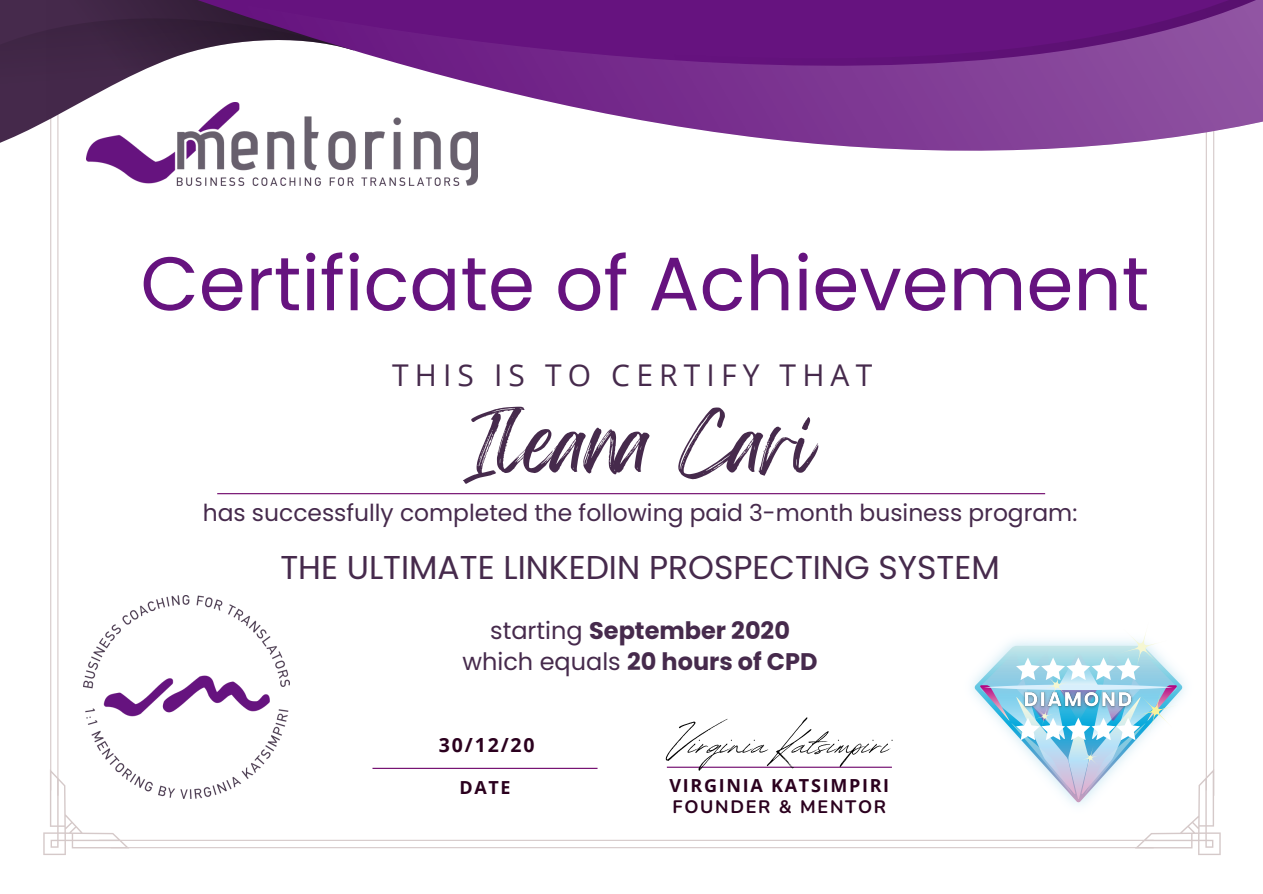
<style>
.page{position:relative;width:1263px;height:894px;background:#fff}
.page>*{position:absolute;margin:0;border:0;box-sizing:border-box;transform-origin:0 0}
.t1{font:75.6px "Poppins";color:#66137f}
.t2{font:68.85px "Feeling Passionate";color:#462a4c}
.t3{font:51px "Revive 80 Signature";color:#000}
.t4{font:33px "Poppins";color:#462a4c}
.t5{font:30px "Open Sans";letter-spacing:.205em;color:#462a4c}
.t6{font:700 24px "Poppins";color:#462a4c}
.t7{font:23.4px "Poppins";color:#462a4c}
.t8{font:700 19.5px "Open Sans";color:#2b001e}
.t9{font:700 18px "Open Sans";letter-spacing:.095em;color:#2b001e}
.t10{font:700 18px "Nunito";letter-spacing:.095em;color:#2b001e}
.s1{font-weight:400}
</style>
<div class="page">
<hr style="left:50px;top:61px;width:1px;height:729px;background:#d5c9c9">
<hr style="left:57px;top:62px;width:1px;height:733px;background:#d5c9c9">
<hr style="left:372px;top:767px;width:225px;height:1px;background:#6d0369">
<hr style="left:667px;top:766px;width:225px;height:1px;background:#6d0369">
<hr style="left:217px;top:493px;width:828px;height:1px;background:#6d0369">
<hr style="left:99px;top:839px;width:1055px;height:1px;background:#d5c9c9">
<hr style="left:111px;top:846px;width:1043px;height:2px;background:#d5c9c9">
<hr style="left:1206px;top:114px;width:1px;height:676px;background:#d5c9c9">
<hr style="left:1213px;top:115px;width:1px;height:680px;background:#d5c9c9">
<svg style="left:43px;top:769px;width:86px;height:85px"></svg>
<svg style="left:630px;top:118px;width:633px;height:46px"></svg>
<svg style="left:0;top:0;width:293px;height:150px"></svg>
<svg style="left:293px;top:0;width:970px;height:118px;background:#7f3b94"></svg>
<img style="left:86px;top:102px;width:392px;height:83px">
<img style="left:83px;top:595px;width:206px;height:202px">
<svg style="left:974px;top:622px;width:247px;height:232px"></svg>
<img style="left:1020px;top:685px;width:118px;height:28px">
<p class="t1" style="left:140px;top:231px;width:1010px">Certificate of Achievement</p>
<p class="t5" style="left:392px;top:353px;width:482px">THIS IS TO CERTIFY THAT</p>
<p class="t2" style="left:464px;top:388px;width:353px">Ileana Cari</p>
<p class="t7" style="left:203px;top:496px;width:876px">has successfully completed the following paid 3-month business program:</p>
<p class="t4" style="left:280px;top:543px;width:721px">THE ULTIMATE LINKEDIN PROSPECTING SYSTEM</p>
<p class="t6" style="left:490px;top:614px;width:301px"><span class="s1">starting</span> September 2020</p>
<p class="t6" style="left:462px;top:644px;width:357px"><span class="s1">which equals</span> 20 hours of CPD</p>
<p class="t8" style="left:439px;top:730px;width:97px">30/12/20</p>
<p class="t3" style="left:669px;top:705px;width:222px">Virginia Katsimpiri</p>
<p class="t9" style="left:459px;top:774px;width:53px">DATE</p>
<p class="t9" style="left:670px;top:772px;width:221px">VIRGINIA KATSIMPIRI</p>
<p class="t10" style="left:672px;top:795px;width:215px">FOUNDER &amp; MENTOR</p>
</div>
